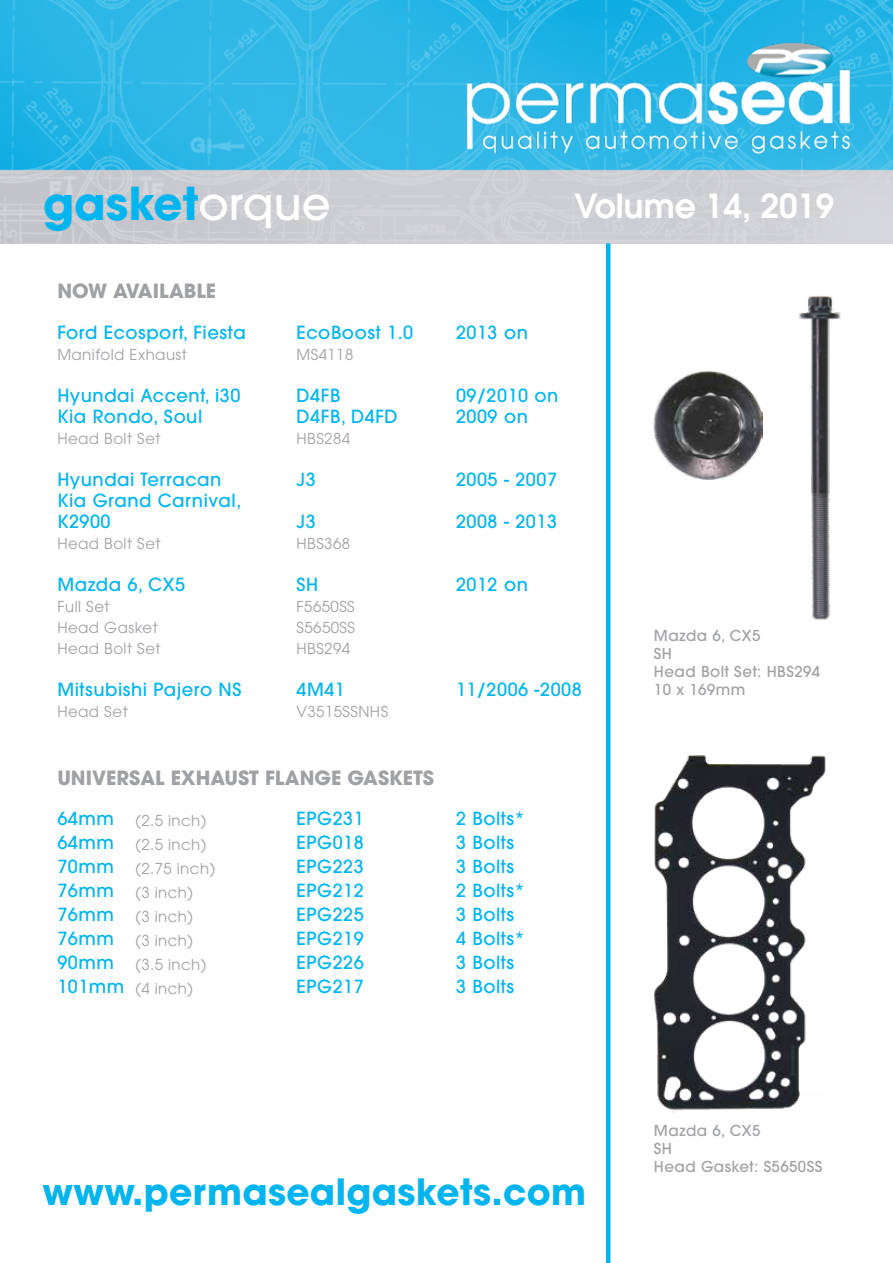
<style>
.page{position:relative;width:893px;height:1263px;background:#fff}
.page>*{position:absolute;margin:0;border:0;box-sizing:border-box;transform-origin:0 0}
.t1{font:700 45px "ITC Avant Garde Std";color:#00b5ef}
.t2{font:700 36px "ITC Avant Garde Std";letter-spacing:.01em;color:#00b5ef}
.t3{font:600 33px "ITC Avant Garde Std";color:#fff}
.t4{font:700 19.5px "ITC Avant Garde Std";color:#9fa1a4}
.t5{font:500 18px/24px "ITC Avant Garde Std";letter-spacing:.03em;color:#00b5ef}
.t6{font:15px/24px "ITC Avant Garde Std";letter-spacing:.03em;color:#9fa1a4}
.t7{font:500 15px/18px "ITC Avant Garde Std";letter-spacing:.03em;color:#9fa1a4}
.s1{font-weight:500;color:#fff}
</style>
<div class="page">
<img style="left:0;top:0;width:893px;height:243px">
<img style="left:464px;top:43px;width:387px;height:115px">
<hr style="left:606px;top:243px;width:4px;height:1020px;background:#00b5ef">
<img style="left:654px;top:755px;width:172px;height:357px">
<img style="left:654px;top:372px;width:109px;height:108px">
<img style="left:799px;top:296px;width:42px;height:324px">
<h1 class="t1" style="left:43px;top:173px;width:289px">gasket<span class="s1">orque</span></h1>
<p class="t4" style="left:57px;top:278px;width:160px">NOW AVAILABLE</p>
<p class="t5" style="left:57px;top:321px;width:190px">Ford Ecosport, Fiesta</p>
<p class="t6" style="left:57px;top:343px;width:131px">Manifold Exhaust</p>
<p class="t5" style="left:57px;top:385px;width:184px;line-height:21px">Hyundai Accent, i30<br>Kia Rondo, Soul</p>
<p class="t6" style="left:57px;top:427px;width:105px">Head Bolt Set</p>
<p class="t5" style="left:57px;top:469px;width:185px;line-height:21px">Hyundai Terracan<br>Kia Grand Carnival,<br>K2900</p>
<p class="t6" style="left:57px;top:532px;width:105px">Head Bolt Set</p>
<p class="t5" style="left:57px;top:573px;width:129px">Mazda 6, CX5</p>
<p class="t6" style="left:57px;top:596px;width:105px;line-height:21px">Full Set<br>Head Gasket<br>Head Bolt Set</p>
<p class="t5" style="left:57px;top:678px;width:186px">Mitsubishi Pajero NS</p>
<p class="t6" style="left:57px;top:700px;width:72px">Head Set</p>
<p class="t5" style="left:297px;top:321px;width:118px">EcoBoost 1.0</p>
<p class="t6" style="left:297px;top:343px;width:58px">MS4118</p>
<p class="t5" style="left:297px;top:385px;width:103px;line-height:21px">D4FB<br>D4FB, D4FD</p>
<p class="t6" style="left:297px;top:427px;width:55px">HBS284</p>
<p class="t5" style="left:297px;top:468px;width:21px">J3</p>
<p class="t5" style="left:297px;top:510px;width:21px">J3</p>
<p class="t6" style="left:297px;top:532px;width:55px">HBS368</p>
<p class="t5" style="left:297px;top:573px;width:23px">SH</p>
<p class="t6" style="left:297px;top:596px;width:60px;line-height:21px;text-align:justify">F5650SS S5650SS HBS294</p>
<p class="t5" style="left:297px;top:678px;width:50px">4M41</p>
<p class="t6" style="left:297px;top:700px;width:93px">V3515SSNHS</p>
<p class="t4" style="left:57px;top:764px;width:378px">UNIVERSAL EXHAUST FLANGE GASKETS</p>
<p class="t5" style="left:57px;top:806px;width:69px">64mm<br>64mm<br>70mm<br>76mm<br>76mm<br>76mm<br>90mm<br>101mm</p>
<p class="t6" style="left:135px;top:808px;width:81px">(2.5 inch) (2.5 inch) (2.75 inch) (3 inch)<br>(3 inch)<br>(3 inch) (3.5 inch) (4 inch)</p>
<p class="t5" style="left:297px;top:807px;width:69px;text-align:justify">EPG231<br>EPG018<br>EPG223<br>EPG212<br>EPG225<br>EPG219<br>EPG226<br>EPG217</p>
<h3 class="t3" style="left:574px;top:184px;width:262px">Volume 14, 2019</h3>
<p class="t5" style="left:456px;top:321px;width:73px">2013 on</p>
<p class="t5" style="left:456px;top:385px;width:104px;line-height:21px">09/2010 on<br>2009 on</p>
<p class="t5" style="left:456px;top:468px;width:102px">2005 - 2007</p>
<p class="t5" style="left:456px;top:510px;width:102px">2008 - 2013</p>
<p class="t5" style="left:456px;top:573px;width:73px">2012 on</p>
<p class="t5" style="left:456px;top:678px;width:127px">11/2006 -2008</p>
<p class="t5" style="left:456px;top:807px;width:70px">2 Bolts*<br>3 Bolts<br>3 Bolts<br>2 Bolts*<br>3 Bolts<br>4 Bolts*<br>3 Bolts<br>3 Bolts</p>
<p class="t7" style="left:654px;top:626px;width:168px">Mazda 6, CX5<br>SH<br>Head Bolt Set: HBS294<br>10 x 169mm</p>
<p class="t7" style="left:654px;top:1121px;width:170px">Mazda 6, CX5<br>SH<br>Head Gasket: S5650SS</p>
<h2 class="t2" style="left:43px;top:1168px;width:545px">www.permasealgaskets.com</h2>
</div>
